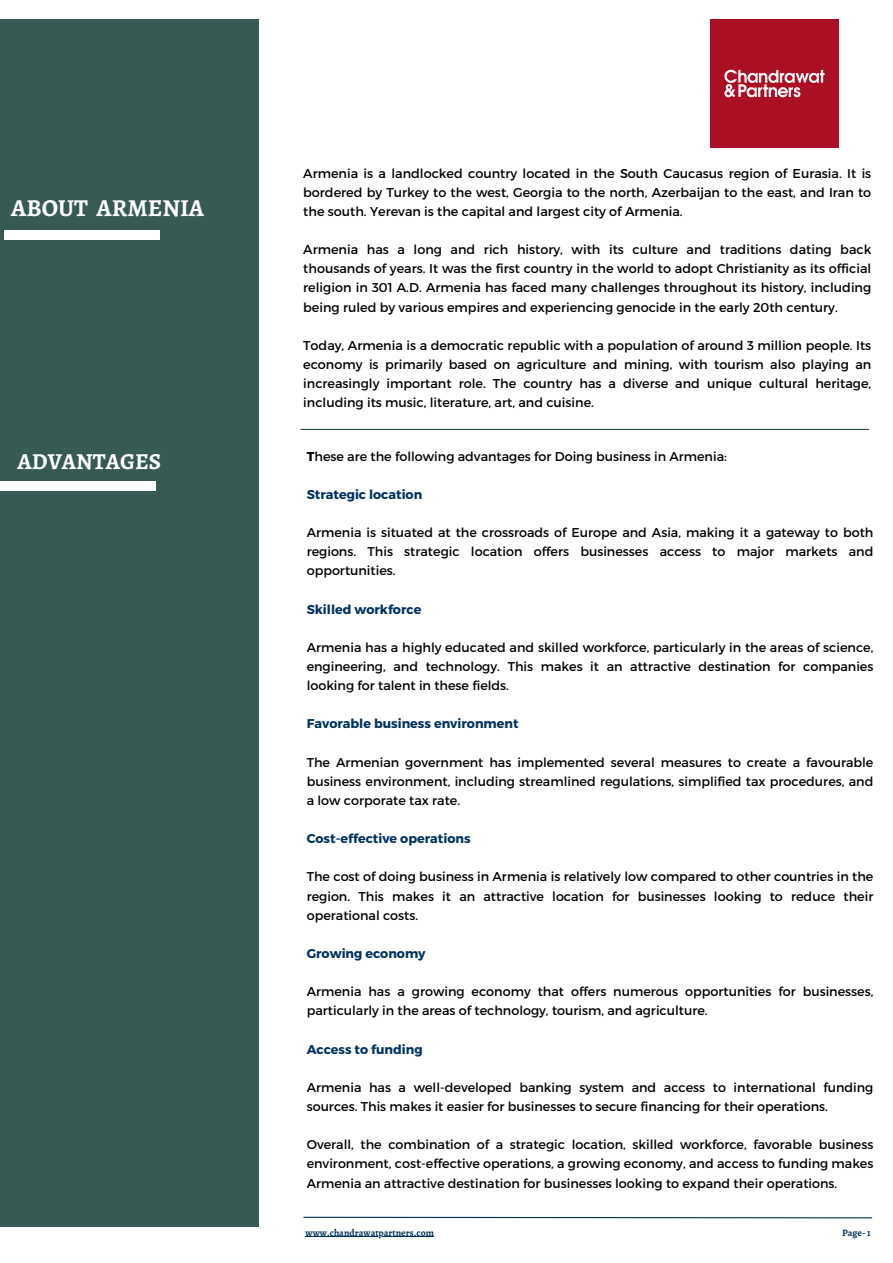
<style>
.page{position:relative;width:893px;height:1263px;background:#fff}
.page>*{position:absolute;margin:0;border:0;box-sizing:border-box;transform-origin:0 0}
.t1{font:700 24.38px "Alegreya";color:#fff}
.t2{font:700 22.88px "Alegreya";color:#fff}
.t3{font:12.83px/19.1px "Montserrat";color:#000;text-align:justify}
.t4{font:12.75px/19.1px "Montserrat";color:#000;text-align:justify}
.t5{font:700 12.75px "Montserrat";color:#003260}
.t6{font:700 9.75px "Alegreya";color:#00305b}
.s1{font-weight:700}
</style>
<div class="page">
<div style="left:0;top:20px;width:259px;height:1207px;background:#375a55"></div>
<hr style="left:301px;top:429px;width:567px;height:1px;background:#2d524c">
<div style="left:4px;top:230px;width:155px;height:10px;background:#fff"></div>
<svg style="left:303px;top:1216px;width:570px;height:3px"></svg>
<img style="left:710px;top:20px;width:129px;height:128px">
<div style="left:0;top:481px;width:155px;height:10px;background:#fff"></div>
<hr style="left:305px;top:1236px;width:129px;height:1px;background:#00305b">
<h2 class="t1" style="left:11px;top:191px;width:194px">ABOUT ARMENIA</h2>
<h2 class="t2" style="left:18px;top:446px;width:145px">ADVANTAGES</h2>
<h3 class="t3" style="left:303px;top:163px;width:569px">Armenia is a landlocked country located in the South Caucasus region of Eurasia. It is bordered by Turkey to the west, Georgia to the north, Azerbaijan to the east, and Iran to the south. Yerevan is the capital and largest city of Armenia.</h3>
<h2 class="t3" style="left:303px;top:239px;width:569px">Armenia has a long and rich history, with its culture and traditions dating back thousands of years. It was the first country in the world to adopt Christianity as its official religion in 301 A.D. Armenia has faced many challenges throughout its history, including being ruled by various empires and experiencing genocide in the early 20th century.</h2>
<h3 class="t3" style="left:303px;top:335px;width:569px">Today, Armenia is a democratic republic with a population of around 3 million people. Its economy is primarily based on agriculture and mining, with tourism also playing an increasingly important role. The country has a diverse and unique cultural heritage, including its music, literature, art, and cuisine.</h3>
<h1 class="t4" style="left:307px;top:446px;width:422px"><span class="s1">T</span>hese are the following advantages for Doing business in Armenia:</h1>
<h1 class="t5" style="left:307px;top:486px;width:117px">Strategic location</h1>
<p class="t4" style="left:307px;top:522px;width:568px">Armenia is situated at the crossroads of Europe and Asia, making it a gateway to both regions. This strategic location offers businesses access to major markets and opportunities.</p>
<h3 class="t5" style="left:307px;top:601px;width:116px">Skilled workforce</h3>
<h3 class="t4" style="left:307px;top:637px;width:568px">Armenia has a highly educated and skilled workforce, particularly in the areas of science, engineering, and technology. This makes it an attractive destination for companies looking for talent in these fields.</h3>
<h3 class="t5" style="left:307px;top:716px;width:213px">Favorable business environment</h3>
<p class="t4" style="left:307px;top:752px;width:568px">The Armenian government has implemented several measures to create a favourable business environment, including streamlined regulations, simplified tax procedures, and a low corporate tax rate.</p>
<h3 class="t5" style="left:307px;top:830px;width:165px">Cost-effective operations</h3>
<h2 class="t4" style="left:307px;top:867px;width:568px">The cost of doing business in Armenia is relatively low compared to other countries in the region. This makes it an attractive location for businesses looking to reduce their operational costs.</h2>
<h3 class="t5" style="left:307px;top:945px;width:120px">Growing economy</h3>
<h2 class="t4" style="left:307px;top:981px;width:568px">Armenia has a growing economy that offers numerous opportunities for businesses, particularly in the areas of technology, tourism, and agriculture.</h2>
<h3 class="t5" style="left:307px;top:1041px;width:117px">Access to funding</h3>
<h2 class="t4" style="left:307px;top:1077px;width:568px">Armenia has a well-developed banking system and access to international funding sources. This makes it easier for businesses to secure financing for their operations.</h2>
<h3 class="t4" style="left:307px;top:1134px;width:568px">Overall, the combination of a strategic location, skilled workforce, favorable business environment, cost-effective operations, a growing economy, and access to funding makes Armenia an attractive destination for businesses looking to expand their operations.</h3>
<h3 class="t6" style="left:305px;top:1225px;width:130px">www.chandrawatpartners.com</h3>
<h3 class="t6" style="left:842px;top:1226px;width:30px">Page- 1</h3>
</div>
